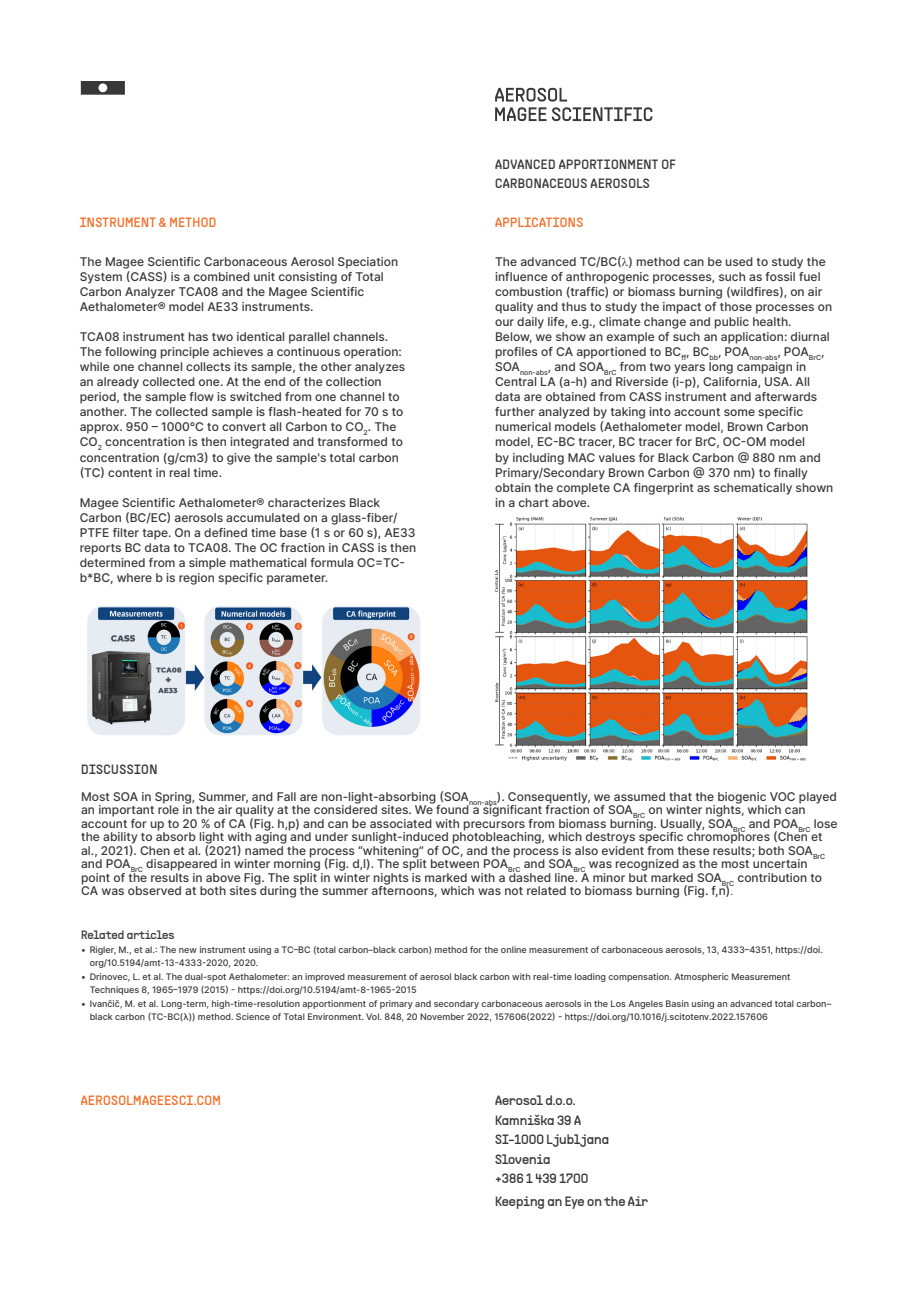
<style>
.page{position:relative;width:919px;height:1289px;background:#fff}
.page>*{position:absolute;margin:0;border:0;box-sizing:border-box;transform-origin:0 0}
.Aerosol_Magee_Text_H{font:13.5px "PP Supply Sans";color:#383839}
.Aerosol_Magee_Text_H-2{font:13.5px "PP Supply Sans";letter-spacing:.03em;color:#383839}
.Aerosol_Magee_Text_H-3{font:13.5px "PP Supply Sans";letter-spacing:.03em;color:#f36e28}
.Small_text{font:12px/15px "Inter";color:#383839}
.Small_text_H{font:12px "PP Supply Sans";letter-spacing:-.01em;color:#383839}
.t1{font:9px/13.5px "Inter";color:#383839}
.s1{font-size:9px}
</style>
<div class="page">
<svg style="left:495px;top:88px;width:72px;height:13px"></svg>
<svg style="left:495px;top:107px;width:51px;height:14px"></svg>
<svg style="left:552px;top:107px;width:100px;height:14px"></svg>
<svg style="left:81px;top:81px;width:44px;height:14px"></svg>
<img style="left:87px;top:606px;width:333px;height:129px">
<img style="left:494px;top:517px;width:314px;height:243px">
<p class="Aerosol_Magee_Text_H-3" style="left:80px;top:214px;width:138px">INSTRUMENT &amp; METHOD</p>
<p class="Small_text" style="left:80px;top:254px;width:320px">The Magee Scientific Carbonaceous Aerosol Speciation System (CASS) is a combined unit consisting of Total Carbon Analyzer TCA08 and the Magee Scientific Aethalometer® model AE33 instruments.</p>
<p class="Small_text" style="left:80px;top:329px;width:327px">TCA08 instrument has two identical parallel channels.<br>The following principle achieves a continuous operation: while one channel collects its sample, the other analyzes an already collected one. At the end of the collection period, the sample flow is switched from one channel to another. The collected sample is flash-heated for 70 s to approx. 950 – 1000°C to convert all Carbon to CO<sub>2</sub>. The CO<sub>2</sub> concentration is then integrated and transformed to concentration (g/cm3) to give the sample's total carbon (TC) content in real time.</p>
<p class="Small_text" style="left:80px;top:494px;width:338px">Magee Scientific Aethalometer® characterizes Black Carbon (BC/EC) aerosols accumulated on a glass-fiber/ PTFE filter tape. On a defined time base (1 s or 60 s), AE33 reports BC data to TCA08. The OC fraction in CASS is then determined from a simple mathematical formula OC=TC&shy;b*BC, where b is region specific parameter.</p>
<p class="Aerosol_Magee_Text_H-2" style="left:495px;top:156px;width:182px">ADVANCED APPORTIONMENT OF</p>
<p class="Aerosol_Magee_Text_H-2" style="left:495px;top:175px;width:156px">CARBONACEOUS AEROSOLS</p>
<p class="Aerosol_Magee_Text_H-3" style="left:495px;top:214px;width:90px">APPLICATIONS</p>
<p class="Small_text" style="left:495px;top:254px;width:338px">The advanced TC/BC(●) method can be used to study the influence of anthropogenic processes, such as fossil fuel combustion (traffic) or biomass burning (wildfires), on air quality and thus to study the impact of those processes on our daily life, e.g., climate change and public health.</p>
<p class="Small_text" style="left:495px;top:329px;width:340px">Below, we show an example of such an application: diurnal profiles of CA apportioned to BC<sub>ff</sub>, BC<sub>bb</sub>, POA<sub>non-abs</sub>, POA<sub>BrC</sub>, SOA<sub>non-abs</sub>, and SOA<sub>BrC</sub> from two years long campaign in Central LA (a-h) and Riverside (i-p), California, USA. All data are obtained from CASS instrument and afterwards further analyzed by taking into account some specific numerical models (Aethalometer model, Brown Carbon model, EC-BC tracer, BC tracer for BrC, OC-OM model<br>by including MAC values for Black Carbon @ 880 nm and Primary/Secondary Brown Carbon @ 370 nm) to finally obtain the complete CA fingerprint as schematically shown in a chart above.</p>
<p class="Aerosol_Magee_Text_H-2" style="left:81px;top:760px;width:78px">DISCUSSION</p>
<p class="Small_text" style="left:81px;top:789px;width:758px;line-height:13.5px">Most SOA in Spring, Summer, and Fall are non-light-absorbing (SOA<sub>non-abs</sub>). Consequently, we assumed that the biogenic VOC played an important role in the air quality at the considered sites. We found a significant fraction of SOA<sub>BrC</sub> on winter nights, which can account for up to 20 % of CA (Fig. h,p) and can be associated with precursors from biomass burning. Usually, SOA<sub>BrC</sub> and POA<sub>BrC</sub> lose the ability to absorb light with aging and under sunlight-induced photobleaching, which destroys specific chromophores (Chen et al., 2021). Chen et al. (2021) named the process “whitening” of OC, and the process is also evident from these results; both SOA<sub>BrC </sub>and POA<sub>BrC</sub> disappeared in winter morning (Fig. d,l). The split between POA<sub>BrC</sub> and SOA<sub>BrC</sub> was recognized as the most uncertain point of the results in above Fig. The split in winter nights is marked with a dashed line. A minor but marked SOA<sub>BrC</sub> contribution to CA was observed at both sites during the summer afternoons, which was not related to biomass burning (Fig. f,n)<span class="s1">.</span></p>
<p class="Small_text_H" style="left:81px;top:927px;width:95px">Related articles</p>
<p class="t1" style="left:90px;top:942px;width:734px;text-indent:-9px">• Rigler, M., et al.: The new instrument using a TC–BC (total carbon–black carbon) method for the online measurement of carbonaceous aerosols, 13, 4333–4351, https://doi. org/10.5194/amt-13-4333-2020, 2020.</p>
<p class="t1" style="left:90px;top:969px;width:702px;text-indent:-9px">• Drinovec, L. et al. The dual-spot Aethalometer: an improved measurement of aerosol black carbon with real-time loading compensation. Atmospheric Measurement<br>Techniques 8, 1965–1979 (2015) - https://doi.org/10.5194/amt-8-1965-2015</p>
<p class="t1" style="left:90px;top:996px;width:743px;text-indent:-9px">• Ivančič, M. et al. Long-term, high-time-resolution apportionment of primary and secondary carbonaceous aerosols in the Los Angeles Basin using an advanced total carbon– black carbon (TC-BC(λ)) method. Science of Total Environment. Vol. 848, 20 November 2022, 157606(2022) - https://doi.org/10.1016/j.scitotenv.2022.157606</p>
<p class="Aerosol_Magee_Text_H-3" style="left:81px;top:1092px;width:142px">AEROSOLMAGEESCI.COM</p>
<p class="Aerosol_Magee_Text_H" style="left:495px;top:1092px;width:82px">Aerosol d.o.o.</p>
<p class="Aerosol_Magee_Text_H" style="left:495px;top:1111px;width:87px">Kamniška 39 A</p>
<p class="Aerosol_Magee_Text_H" style="left:495px;top:1131px;width:115px">SI-1OOO Ljubljana</p>
<p class="Aerosol_Magee_Text_H" style="left:495px;top:1150px;width:57px">Slovenia</p>
<p class="Aerosol_Magee_Text_H" style="left:495px;top:1170px;width:95px">+386 1 439 17OO</p>
<p class="Aerosol_Magee_Text_H" style="left:495px;top:1192px;width:154px">Keeping an Eye on the Air</p>
</div>
